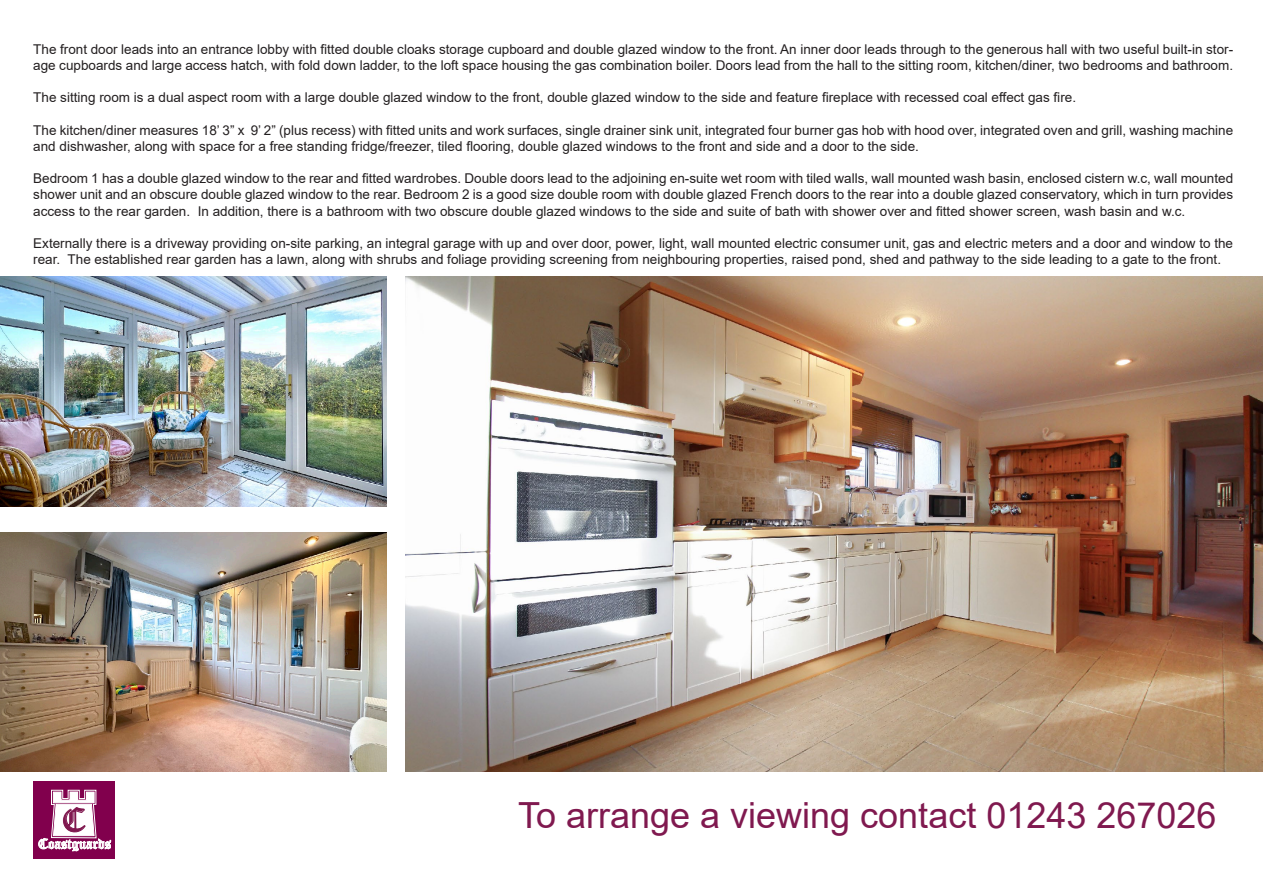
<style>
.page{position:relative;width:1263px;height:893px;background:#fff}
.page>*{position:absolute;margin:0;border:0;box-sizing:border-box;transform-origin:0 0}
.t1{font:36px "Arial";color:#80194f}
.t2{font:33.3px "Old English Text";color:#80184f}
.t3{font:14.55px "Old English Text";color:#fff}
.t4{font:13.5px/16.2px "Arial";color:#231f20}
</style>
<div class="page">
<img style="left:0;top:276px;width:387px;height:231px">
<img style="left:0;top:532px;width:387px;height:239px">
<img style="left:405px;top:276px;width:858px;height:495px">
<div style="left:33px;top:781px;width:82px;height:77px;background:#81004d"></div>
<svg style="left:38px;top:790px;width:73px;height:61px"></svg>
<p class="t4" style="left:33px;top:41px;width:1201px">The front door leads into an entrance lobby with fitted double cloaks storage cupboard and double glazed window to the front. An inner door leads through to the generous hall with two useful built-in stor&shy;age cupboards and large access hatch, with fold down ladder, to the loft space housing the gas combination boiler. Doors lead from the hall to the sitting room, kitchen/diner, two bedrooms and bathroom.</p>
<p class="t4" style="left:33px;top:89px;width:1044px">The sitting room is a dual aspect room with a large double glazed window to the front, double glazed window to the side and feature fireplace with recessed coal effect gas fire.</p>
<p class="t4" style="left:33px;top:122px;width:1201px">The kitchen/diner measures 18’ 3” x 9’ 2” (plus recess) with fitted units and work surfaces, single drainer sink unit, integrated four burner gas hob with hood over, integrated oven and grill, washing machine and dishwasher, along with space for a free standing fridge/freezer, tiled flooring, double glazed windows to the front and side and a door to the side.</p>
<p class="t4" style="left:33px;top:170px;width:1201px;text-align:justify">Bedroom 1 has a double glazed window to the rear and fitted wardrobes. Double doors lead to the adjoining en-suite wet room with tiled walls, wall mounted wash basin, enclosed cistern w.c, wall mounted shower unit and an obscure double glazed window to the rear. Bedroom 2 is a good size double room with double glazed French doors to the rear into a double glazed conservatory, which in turn provides access to the rear garden. In addition, there is a bathroom with two obscure double glazed windows to the side and suite of bath with shower over and fitted shower screen, wash basin and w.c.</p>
<p class="t4" style="left:33px;top:235px;width:1201px">Externally there is a driveway providing on-site parking, an integral garage with up and over door, power, light, wall mounted electric consumer unit, gas and electric meters and a door and window to the rear. The established rear garden has a lawn, along with shrubs and foliage providing screening from neighbouring properties, raised pond, shed and pathway to the side leading to a gate to the front.</p>
<h2 class="t2" style="left:62px;top:798px;width:25px">C</h2>
<p class="t3" style="left:38px;top:834px;width:75px">Coastguards</p>
<h1 class="t1" style="left:518px;top:790px;width:700px">To arrange a viewing contact 01243 267026</h1>
</div>
